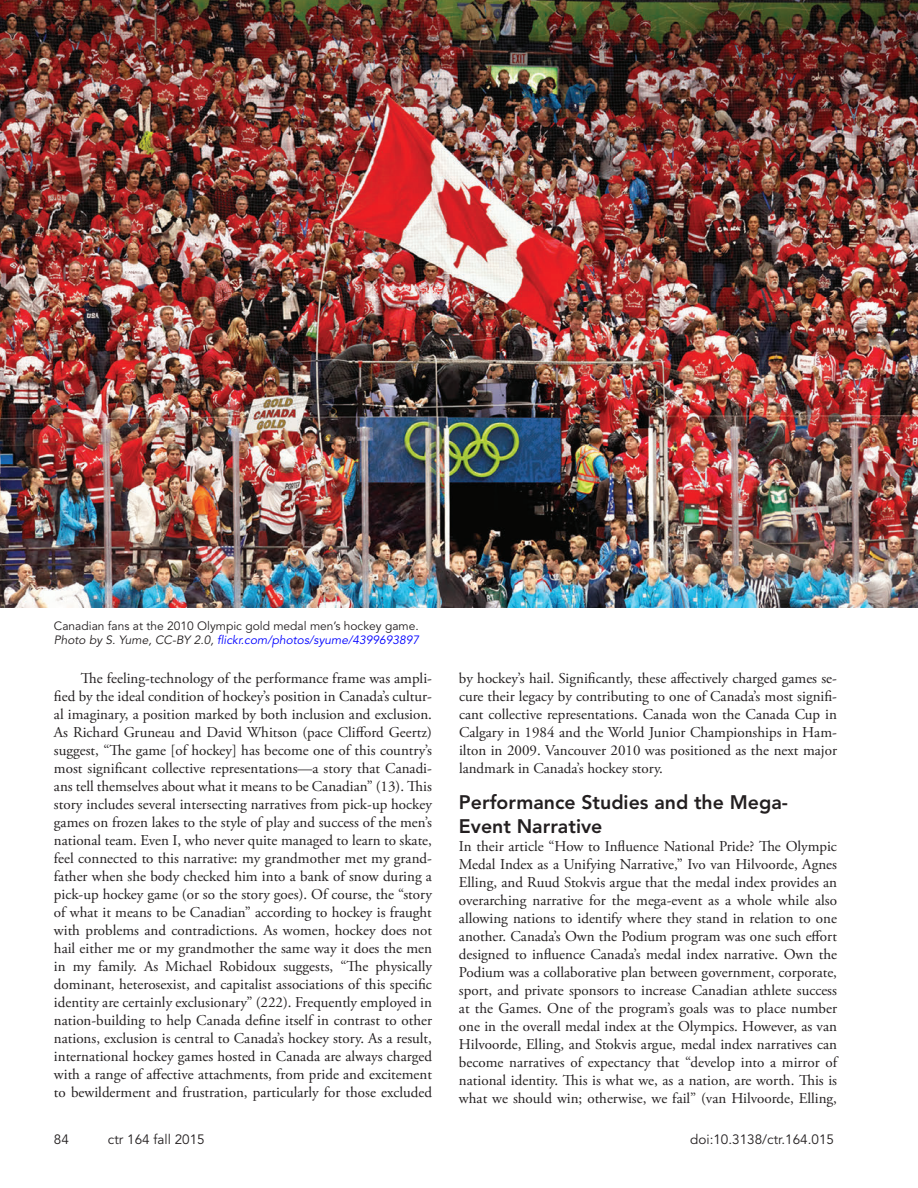
<style>
.page{position:relative;width:918px;height:1188px;background:#fff}
.page>*{position:absolute;margin:0;border:0;box-sizing:border-box;transform-origin:0 0}
.t1{font:800 19.5px/23.4px "Avenir";color:#231f20}
.t2{font:15px/18px "Adobe Garamond Pro";color:#231f20;text-align:justify}
.t3{font:13.5px "Avenir";color:#231f20}
.t4{font:12px/14.4px "Avenir";color:#231f20}
.s1{font-style:italic}
.s2{font-style:italic;color:#00f}
</style>
<div class="page">
<img style="left:0;top:0;width:918px;height:607px">
<p class="t4" style="left:54px;top:619px;width:367px">Canadian fans at the 2010 Olympic gold medal men’s hockey game.<br><span class="s1">Photo by S. Yume, CC-BY 2.0,</span> <span class="s2">flickr.com/photos/syume/4399693897</span></p>
<p class="t2" style="left:54px;top:669px;width:380px;text-indent:27px">The feeling-technology of the performance frame was ampli&shy;fied by the ideal condition of hockey’s position in Canada’s cultur&shy;al imaginary, a position marked by both inclusion and exclusion.<br>As Richard Gruneau and David Whitson (pace Clifford Geertz) suggest, “The game [of hockey] has become one of this country’s most significant collective representations—a story that Canadi&shy;ans tell themselves about what it means to be Canadian” (13). This story includes several intersecting narratives from pick-up hockey games on frozen lakes to the style of play and success of the men’s national team. Even I, who never quite managed to learn to skate, feel connected to this narrative: my grandmother met my grand&shy;father when she body checked him into a bank of snow during a pick-up hockey game (or so the story goes). Of course, the “story of what it means to be Canadian” according to hockey is fraught with problems and contradictions. As women, hockey does not hail either me or my grandmother the same way it does the men in my family. As Michael Robidoux suggests, “The physically dominant, heterosexist, and capitalist associations of this specific identity are certainly exclusionary” (222). Frequently employed in nation-building to help Canada define itself in contrast to other nations, exclusion is central to Canada’s hockey story. As a result, international hockey games hosted in Canada are always charged with a range of affective attachments, from pride and excitement to bewilderment and frustration, particularly for those excluded</p>
<p class="t2" style="left:459px;top:669px;width:379px">by hockey’s hail. Significantly, these affectively charged games se&shy;cure their legacy by contributing to one of Canada’s most signifi&shy;cant collective representations. Canada won the Canada Cup in Calgary in 1984 and the World Junior Championships in Ham&shy;ilton in 2009. Vancouver 2010 was positioned as the next major landmark in Canada’s hockey story.</p>
<h1 class="t1" style="left:459px;top:791px;width:330px">Performance Studies and the Mega-<br>Event Narrative</h1>
<p class="t2" style="left:459px;top:838px;width:380px">In their article “How to Influence National Pride? The Olympic Medal Index as a Unifying Narrative,” Ivo van Hilvoorde, Agnes Elling, and Ruud Stokvis argue that the medal index provides an overarching narrative for the mega-event as a whole while also allowing nations to identify where they stand in relation to one another. Canada’s Own the Podium program was one such effort designed to influence Canada’s medal index narrative. Own the Podium was a collaborative plan between government, corporate, sport, and private sponsors to increase Canadian athlete success at the Games. One of the program’s goals was to place number one in the overall medal index at the Olympics. However, as van Hilvoorde, Elling, and Stokvis argue, medal index narratives can become narratives of expectancy that “develop into a mirror of national identity. This is what we, as a nation, are worth. This is what we should win; otherwise, we fail” (van Hilvoorde, Elling,</p>
<p class="t3" style="left:54px;top:1132px;width:17px">84</p>
<p class="t3" style="left:108px;top:1132px;width:98px">ctr 164 fall 2015</p>
<p class="t3" style="left:690px;top:1132px;width:145px">doi:10.3138/ctr.164.015</p>
</div>
